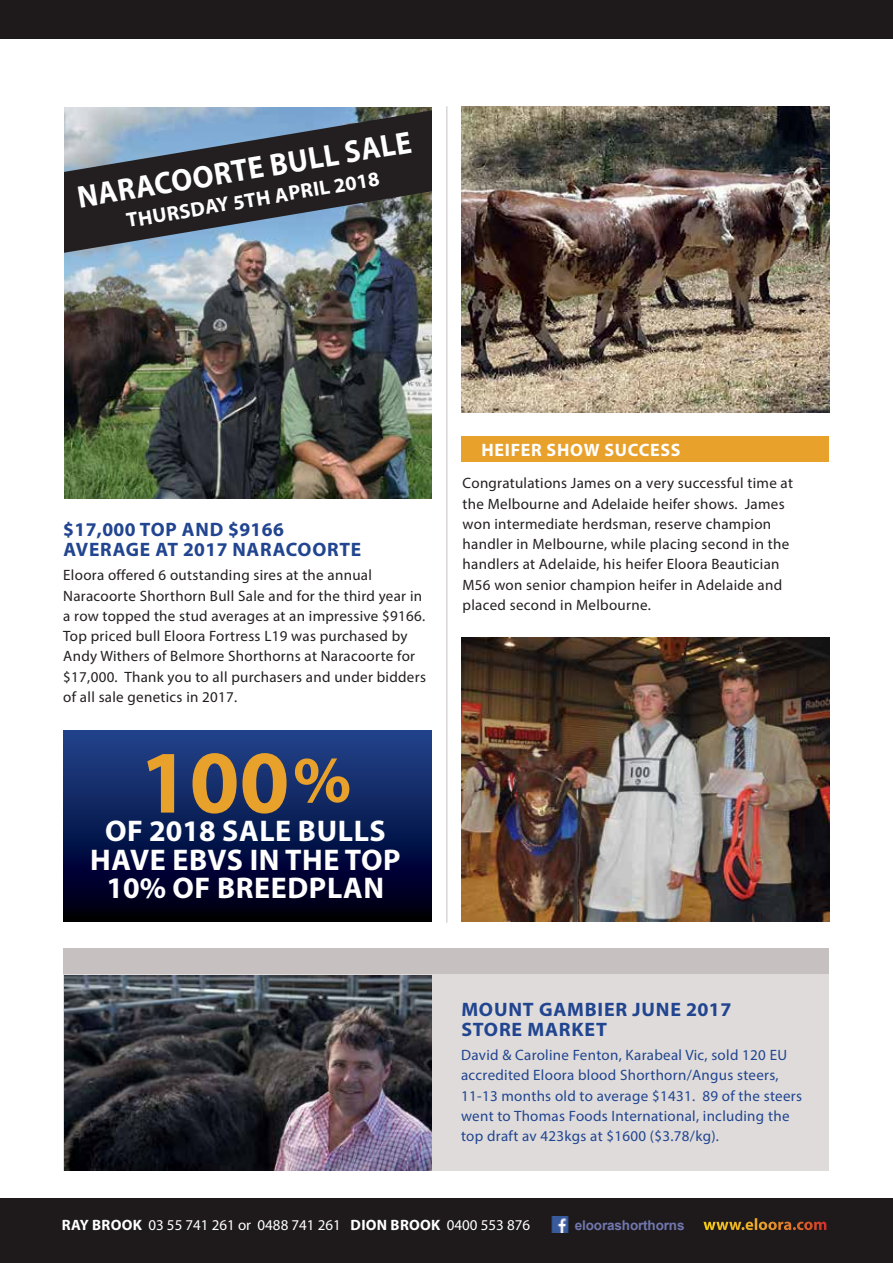
<style>
.page{position:relative;width:893px;height:1263px;background:#fff}
.page>*{position:absolute;margin:0;border:0;box-sizing:border-box;transform-origin:0 0}
.t1{font:700 90px "Myriad Pro";color:#e8a12b}
.t2{font:700 31.5px "Myriad Pro";color:#fff;scale:.93 1}
.t3{font:700 30px/28.5px "Myriad Pro";letter-spacing:.02em;color:#fff;text-align:center}
.t4{font:700 20.55px "Myriad Pro";color:#fff}
.t5{font:700 19.5px/19.5px "Myriad Pro";letter-spacing:.02em;color:#214590}
.t6{font:700 19.5px/19.5px "Myriad Pro";letter-spacing:.04em;color:#214590}
.t7{font:700 18px "Myriad Pro";letter-spacing:.04em;color:#fff}
.t8{font:15px/20.2px "Myriad Pro";letter-spacing:.02em;color:#231f20}
.t9{font:15px/20.2px "Myriad Pro";letter-spacing:.02em;color:#214590}
.t10{font:15px "Myriad Pro";color:#fff}
.t11{font:700 13.5px "Arial";letter-spacing:-.01em;color:#7177af}
.s1{font-size:66px}
.s2{font-weight:700}
.s3{font-family:"Myriad Pro";font-size:16.5px;color:#fff}
</style>
<div class="page">
<div style="left:0;top:1198px;width:893px;height:65px;background:#1e1a1b"></div>
<div style="left:64px;top:958px;width:765px;height:213px;background:#dedbda"></div>
<div style="left:64px;top:948px;width:765px;height:26px;background:#c6c1c0"></div>
<img style="left:64px;top:255px;width:368px;height:243px">
<svg style="left:64px;top:107px;width:368px;height:148px;background:#515963"></svg>
<div style="left:0;top:0;width:893px;height:38px;background:#1e1a1b"></div>
<img style="left:551px;top:1217px;width:18px;height:16px">
<hr style="left:446px;top:106px;width:1px;height:817px;background:#c6c1c0">
<img style="left:64px;top:975px;width:368px;height:195px">
<img style="left:461px;top:638px;width:368px;height:283px">
<div style="left:461px;top:437px;width:368px;height:25px;background:#e8a12b"></div>
<div style="left:64px;top:730px;width:368px;height:191px;background:linear-gradient(to bottom,#1f4491,#001)"></div>
<img style="left:461px;top:106px;width:368px;height:306px">
<h2 class="t2" style="left:74px;top:178px;width:365px;rotate:-10deg">NARACOORTE BULL SALE</h2>
<h3 class="t4" style="left:125px;top:209px;width:257px;rotate:-10deg">THURSDAY 5TH APRIL 2018</h3>
<h3 class="t5" style="left:63px;top:519px;width:300px">$17,000 TOP AND $9166<br>AVERAGE AT 2017 NARACOORTE</h3>
<p class="t8" style="left:63px;top:565px;width:364px">Eloora offered 6 outstanding sires at the annual Naracoorte Shorthorn Bull Sale and for the third year in a row topped the stud averages at an impressive $9166.<br>Top priced bull Eloora Fortress L19 was purchased by Andy Withers of Belmore Shorthorns at Naracoorte for $17,000. Thank you to all purchasers and under bidders of all sale genetics in 2017.</p>
<h1 class="t1" style="left:140px;top:723px;width:213px">100<span class="s1">%</span></h1>
<h3 class="t3" style="left:90px;top:816px;width:312px">OF 2018 SALE BULLS<br>HAVE EBVS IN THE TOP<br>10% OF BREEDPLAN</h3>
<p class="t7" style="left:481px;top:438px;width:201px">HEIFER SHOW SUCCESS</p>
<p class="t8" style="left:463px;top:473px;width:332px">Congratulations James on a very successful time at the Melbourne and Adelaide heifer shows. James won intermediate herdsman, reserve champion handler in Melbourne, while placing second in the handlers at Adelaide, his heifer Eloora Beautician M56 won senior champion heifer in Adelaide and placed second in Melbourne.</p>
<h3 class="t6" style="left:461px;top:999px;width:272px">MOUNT GAMBIER JUNE 2017<br>STORE MARKET</h3>
<p class="t9" style="left:461px;top:1045px;width:342px">David &amp; Caroline Fenton, Karabeal Vic, sold 120 EU accredited Eloora blood Shorthorn/Angus steers, 11-13 months old to average $1431. 89 of the steers went to Thomas Foods International, including the top draft av 423kgs at $1600 ($3.78/kg).</p>
<p class="t10" style="left:62px;top:1215px;width:470px"><span class="s2">RAY BROOK</span> 03 55 741 261 or 0488 741 261 <span class="s2">DION BROOK</span> 0400 553 876</p>
<p class="t11" style="left:575px;top:1215px;width:254px">eloorashorthorns <span class="s3">www.eloora.com</span></p>
</div>
